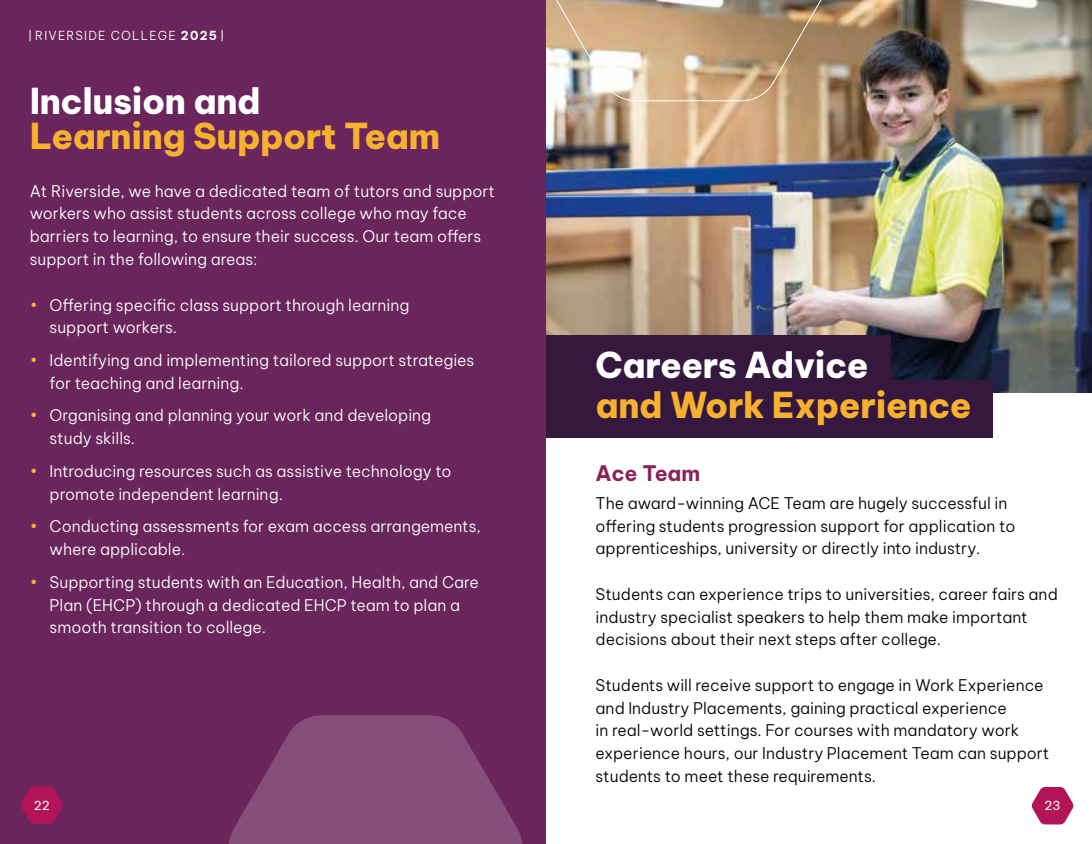
<style>
.page{position:relative;width:1092px;height:844px;background:#fff}
.page>*{position:absolute;margin:0;border:0;box-sizing:border-box;transform-origin:0 0}
.t1{font:800 35px "Be Vietnam Pro";letter-spacing:-.01em;color:#f6b131}
.t2{font:800 35px "Be Vietnam Pro";letter-spacing:-.01em;color:#fff}
.t3{font:700 21px "Be Vietnam Pro";letter-spacing:-.005em;color:#8b205a}
.t4{font:300 15.75px/22.8px "Be Vietnam Pro";color:#fff}
.t5{font:300 15.75px/22.8px "Be Vietnam Pro";color:#000}
.t6{font:300 12.25px "Be Vietnam Pro";letter-spacing:.1em;color:#fff}
.t7{font:12.25px "Be Vietnam Pro";color:#fff}
.s1{font-weight:700}
.s2{color:#f6b131}
</style>
<div class="page">
<div style="left:0;top:0;width:546px;height:843px;background:#69255c"></div>
<img style="left:546px;top:0;width:545px;height:392px">
<svg style="left:21px;top:786px;width:42px;height:37px"></svg>
<svg style="left:1031px;top:787px;width:42px;height:37px"></svg>
<svg style="left:546px;top:0;width:287px;height:102px;background:#c5ac8d"></svg>
<svg style="left:229px;top:715px;width:293px;height:128px;fill:#864f7b"></svg>
<div style="left:546px;top:335px;width:344px;height:57px;background:#36183e"></div>
<div style="left:546px;top:379px;width:446px;height:58px;background:#36183e"></div>
<p class="t6" style="left:35px;top:25px;width:183px">RIVERSIDE COLLEGE <span class="s1">2025</span></p>
<h1 class="t2" style="left:30px;top:71px;width:232px">Inclusion and</h1>
<h1 class="t1" style="left:30px;top:106px;width:412px">Learning Support Team</h1>
<p class="t4" style="left:30px;top:178px;width:467px">At Riverside, we have a dedicated team of tutors and support workers who assist students across college who may face barriers to learning, to ensure their success. Our team offers support in the following areas:</p>
<p class="t4" style="left:50px;top:292px;width:361px;text-indent:-20px"><span class="s2">•</span> Offering specific class support through learning support workers.</p>
<p class="t4" style="left:50px;top:347px;width:426px;text-indent:-20px"><span class="s2">•</span> Identifying and implementing tailored support strategies for teaching and learning.</p>
<p class="t4" style="left:50px;top:402px;width:383px;text-indent:-20px"><span class="s2">•</span> Organising and planning your work and developing study skills.</p>
<p class="t4" style="left:50px;top:458px;width:403px;text-indent:-20px"><span class="s2">•</span> Introducing resources such as assistive technology to promote independent learning.</p>
<p class="t4" style="left:50px;top:513px;width:433px;text-indent:-20px"><span class="s2">•</span> Conducting assessments for exam access arrangements, where applicable.</p>
<p class="t4" style="left:50px;top:569px;width:431px;text-indent:-20px"><span class="s2">•</span> Supporting students with an Education, Health, and Care<br>Plan (EHCP) through a dedicated EHCP team to plan a smooth transition to college.</p>
<h1 class="t2" style="left:595px;top:335px;width:274px">Careers Advice</h1>
<h1 class="t1" style="left:595px;top:375px;width:377px">and Work Experience</h1>
<h2 class="t3" style="left:595px;top:455px;width:106px">Ace Team</h2>
<p class="t5" style="left:595px;top:490px;width:421px">The award-winning ACE Team are hugely successful in offering students progression support for application to apprenticeships, university or directly into industry.</p>
<p class="t5" style="left:595px;top:581px;width:463px">Students can experience trips to universities, career fairs and industry specialist speakers to help them make important decisions about their next steps after college.</p>
<p class="t5" style="left:595px;top:672px;width:455px">Students will receive support to engage in Work Experience and Industry Placements, gaining practical experience<br>in real-world settings. For courses with mandatory work experience hours, our Industry Placement Team can support students to meet these requirements.</p>
<p class="t7" style="left:34px;top:794px;width:17px">22</p>
<p class="t7" style="left:1044px;top:795px;width:18px">23</p>
</div>
